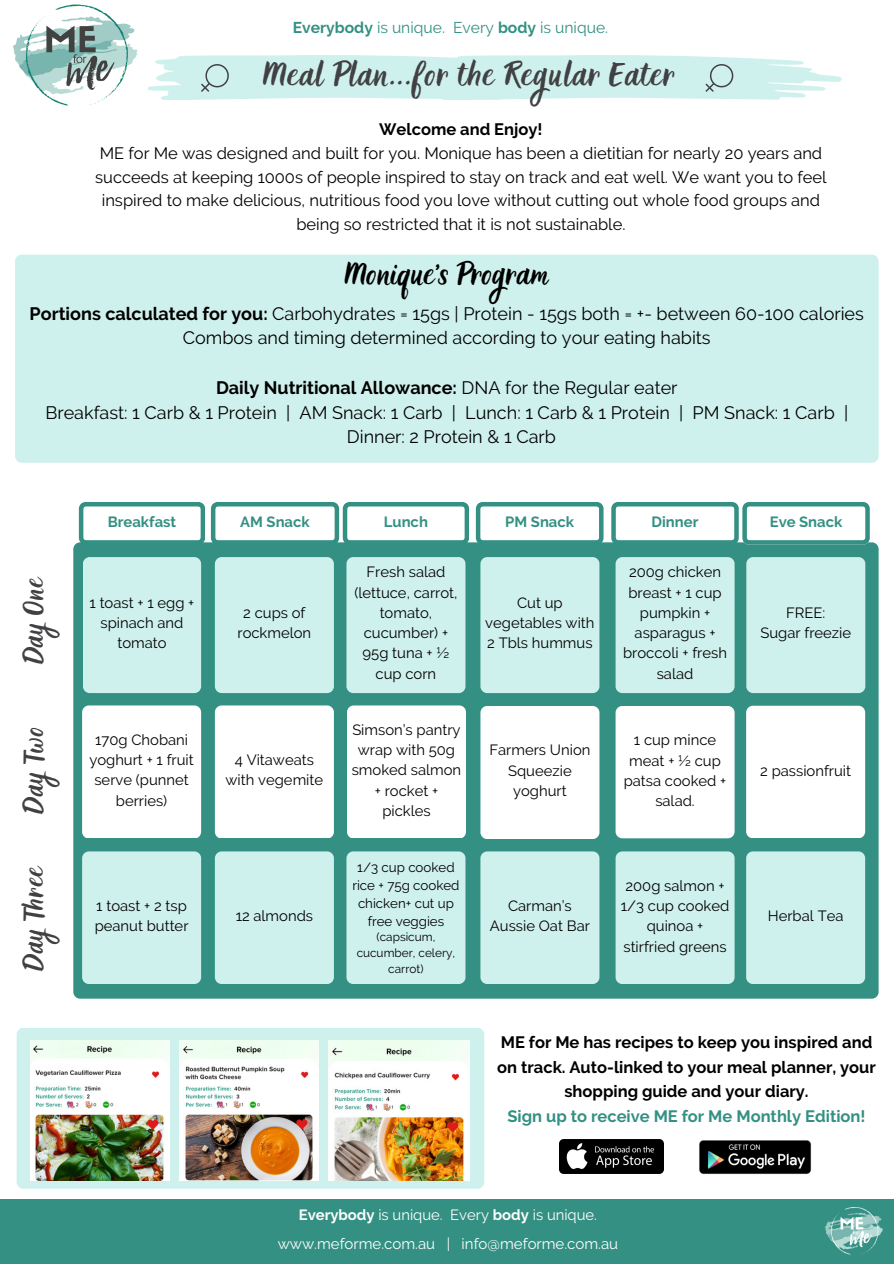
<style>
.page{position:relative;width:894px;height:1264px;background:#fff}
.page>*{position:absolute;margin:0;border:0;box-sizing:border-box;transform-origin:0 0}
.t1{font:27px "Holla";letter-spacing:.03em;color:#414043}
.t2{font:25.35px "Holla";color:#000}
.t3{font:22.5px "Holla";letter-spacing:.03em;color:#414043}
.t4{font:18px/24.8px "Raleway";color:#000;text-align:center}
.t5{font:16.5px/23.7px "Raleway";color:#000;text-align:center}
.t6{font:700 16.5px/24.8px "Raleway";color:#000;text-align:center}
.t7{font:15.6px "Raleway";color:#339083}
.t8{font:15px "Raleway";color:#fff}
.t9{font:14.85px/20.2px "Raleway";color:#000;text-align:center}
.t10{font:700 14.85px "Raleway";color:#339083}
.t11{font:14.85px "Raleway";color:#fff}
.t12{font:13.35px/18px "Raleway";color:#000;text-align:center}
.t13{font:11.85px/15.8px "Raleway";color:#000;text-align:center}
.s1{font-weight:700}
.s2{color:#339083}
</style>
<div class="page">
<div style="left:17px;top:1027px;width:467px;height:161px;background:#cff1ed;border-radius:7px"></div>
<div style="left:0;top:1198px;width:893px;height:65px;background:#339083"></div>
<img style="left:825px;top:1207px;width:57px;height:47px">
<div style="left:15px;top:254px;width:863px;height:209px;background:#cff1ed"></div>
<img style="left:13px;top:4px;width:125px;height:102px">
<img style="left:30px;top:1040px;width:139px;height:140px">
<img style="left:179px;top:1040px;width:139px;height:140px">
<img style="left:328px;top:1040px;width:141px;height:140px">
<svg style="left:79px;top:502px;width:126px;height:40px"></svg>
<svg style="left:475px;top:502px;width:128px;height:40px"></svg>
<svg style="left:211px;top:502px;width:258px;height:40px"></svg>
<div style="left:73px;top:542px;width:805px;height:456px;background:#339083;border-radius:7px"></div>
<div style="left:82px;top:851px;width:119px;height:132px;background:#cff1ed;border-radius:7px"></div>
<div style="left:83px;top:557px;width:118px;height:136px;background:#cff1ed;border-radius:7px"></div>
<div style="left:82px;top:705px;width:119px;height:133px;background:#fff;border-radius:7px"></div>
<svg style="left:611px;top:502px;width:258px;height:42px"></svg>
<div style="left:215px;top:851px;width:119px;height:132px;background:#cff1ed;border-radius:7px"></div>
<div style="left:215px;top:557px;width:119px;height:136px;background:#cff1ed;border-radius:7px"></div>
<div style="left:215px;top:705px;width:119px;height:133px;background:#fff;border-radius:7px"></div>
<div style="left:346px;top:851px;width:119px;height:132px;background:#cff1ed;border-radius:7px"></div>
<div style="left:346px;top:557px;width:119px;height:136px;background:#cff1ed;border-radius:7px"></div>
<div style="left:347px;top:705px;width:119px;height:133px;background:#fff;border-radius:7px"></div>
<div style="left:480px;top:851px;width:119px;height:132px;background:#cff1ed;border-radius:7px"></div>
<div style="left:480px;top:557px;width:119px;height:136px;background:#cff1ed;border-radius:7px"></div>
<div style="left:480px;top:706px;width:119px;height:132px;background:#fff;border-radius:7px"></div>
<div style="left:615px;top:851px;width:119px;height:132px;background:#cff1ed;border-radius:7px"></div>
<div style="left:615px;top:557px;width:119px;height:136px;background:#cff1ed;border-radius:7px"></div>
<div style="left:615px;top:706px;width:119px;height:132px;background:#fff;border-radius:7px"></div>
<div style="left:746px;top:705px;width:118px;height:133px;background:#fff;border-radius:7px"></div>
<div style="left:746px;top:557px;width:119px;height:136px;background:#cff1ed;border-radius:7px"></div>
<div style="left:746px;top:851px;width:118px;height:132px;background:#cff1ed;border-radius:7px"></div>
<img style="left:559px;top:1139px;width:104px;height:34px">
<img style="left:699px;top:1140px;width:112px;height:34px">
<svg style="left:147px;top:55px;width:694px;height:45px;background:#d3f0ed"></svg>
<p class="t7" style="left:293px;top:19px;width:317px"><span class="s1">Everybody</span> is unique. Every <span class="s1">body</span> is unique.</p>
<h1 class="t1" style="left:263px;top:59px;width:413px">Meal Plan...for the Regular Eater</h1>
<p class="t5" style="left:95px;top:118px;width:732px"><span class="s1">Welcome and Enjoy!<br></span>ME for Me was designed and built for you. Monique has been a dietitian for nearly 20 years and succeeds at keeping 1000s of people inspired to stay on track and eat well. We want you to feel inspired to make delicious, nutritious food you love without cutting out whole food groups and being so restricted that it is not sustainable.</p>
<h2 class="t2" style="left:344px;top:260px;width:206px">Monique's Program</h2>
<p class="t4" style="left:30px;top:301px;width:835px"><span class="s1">Portions calculated for you:</span> Carbohydrates = 15gs | Protein - 15gs both = +- between 60-100 calories<br>Combos and timing determined according to your eating habits</p>
<p class="t4" style="left:45px;top:375px;width:804px"><span class="s1">Daily Nutritional Allowance:</span> DNA for the Regular eater<br>Breakfast: 1 Carb &amp; 1 Protein | AM Snack: 1 Carb | Lunch: 1 Carb &amp; 1 Protein | PM Snack: 1 Carb |<br>Dinner: 2 Protein &amp; 1 Carb</p>
<p class="t3" style="left:21px;top:664px;width:90px;rotate:-90deg">DayOne</p>
<h3 class="t3" style="left:21px;top:814px;width:89px;rotate:-90deg">DayTwo</h3>
<p class="t3" style="left:21px;top:970px;width:107px;rotate:-90deg">DayThree</p>
<p class="t10" style="left:108px;top:513px;width:70px">Breakfast</p>
<p class="t10" style="left:240px;top:513px;width:71px">AM Snack</p>
<p class="t10" style="left:384px;top:513px;width:46px">Lunch</p>
<p class="t10" style="left:505px;top:513px;width:70px">PM Snack</p>
<p class="t10" style="left:651px;top:513px;width:48px">Dinner</p>
<p class="t9" style="left:89px;top:592px;width:106px">1 toast + 1 egg + spinach and tomato</p>
<p class="t9" style="left:89px;top:729px;width:106px">170g Chobani yoghurt + 1 fruit serve (punnet berries)</p>
<p class="t9" style="left:95px;top:895px;width:95px;text-align:left">1 toast + 2 tsp peanut butter</p>
<p class="t9" style="left:237px;top:602px;width:75px">2 cups of rockmelon</p>
<p class="t9" style="left:225px;top:749px;width:99px">4 Vitaweats with vegemite</p>
<p class="t9" style="left:235px;top:905px;width:79px">12 almonds</p>
<p class="t9" style="left:354px;top:562px;width:104px">Fresh salad (lettuce, carrot, tomato, cucumber) +<br>95g tuna + ½ cup corn</p>
<p class="t9" style="left:351px;top:719px;width:111px">Simson’s pantry wrap with 50g smoked salmon + rocket + pickles</p>
<p class="t12" style="left:352px;top:857px;width:109px">1/3 cup cooked rice + 75g cooked chicken+ cut up free veggies</p>
<p class="t13" style="left:356px;top:929px;width:100px">(capsicum, cucumber, celery, carrot)</p>
<p class="t9" style="left:485px;top:592px;width:111px">Cut up vegetables with<br>2 Tbls hummus</p>
<p class="t9" style="left:489px;top:740px;width:102px">Farmers Union<br>Squeezie yoghurt</p>
<p class="t9" style="left:490px;top:895px;width:101px">Carman’s<br>Aussie Oat Bar</p>
<p class="t9" style="left:623px;top:562px;width:105px">200g chicken breast + 1 cup pumpkin + asparagus + broccoli + fresh salad</p>
<p class="t9" style="left:623px;top:730px;width:104px">1 cup mince meat + ½ cup patsa cooked + salad.</p>
<p class="t9" style="left:620px;top:875px;width:110px">200g salmon +<br>1/3 cup cooked quinoa + stirfried greens</p>
<p class="t10" style="left:769px;top:513px;width:74px">Eve Snack</p>
<p class="t9" style="left:760px;top:602px;width:92px">FREE:<br>Sugar freezie</p>
<p class="t9" style="left:760px;top:760px;width:92px">2 passionfruit</p>
<p class="t9" style="left:767px;top:905px;width:77px">Herbal Tea</p>
<p class="t6" style="left:497px;top:1029px;width:380px">ME for Me has recipes to keep you inspired and on track. Auto-linked to your meal planner, your shopping guide and your diary.<br><span class="s2">Sign up to receive ME for Me Monthly Edition!</span></p>
<h2 class="t11" style="left:299px;top:1205px;width:300px"><span class="s1">Everybody</span> is unique. Every <span class="s1">body</span> is unique.</h2>
<h2 class="t8" style="left:277px;top:1234px;width:342px">www.meforme.com.au | info@meforme.com.au</h2>
</div>
